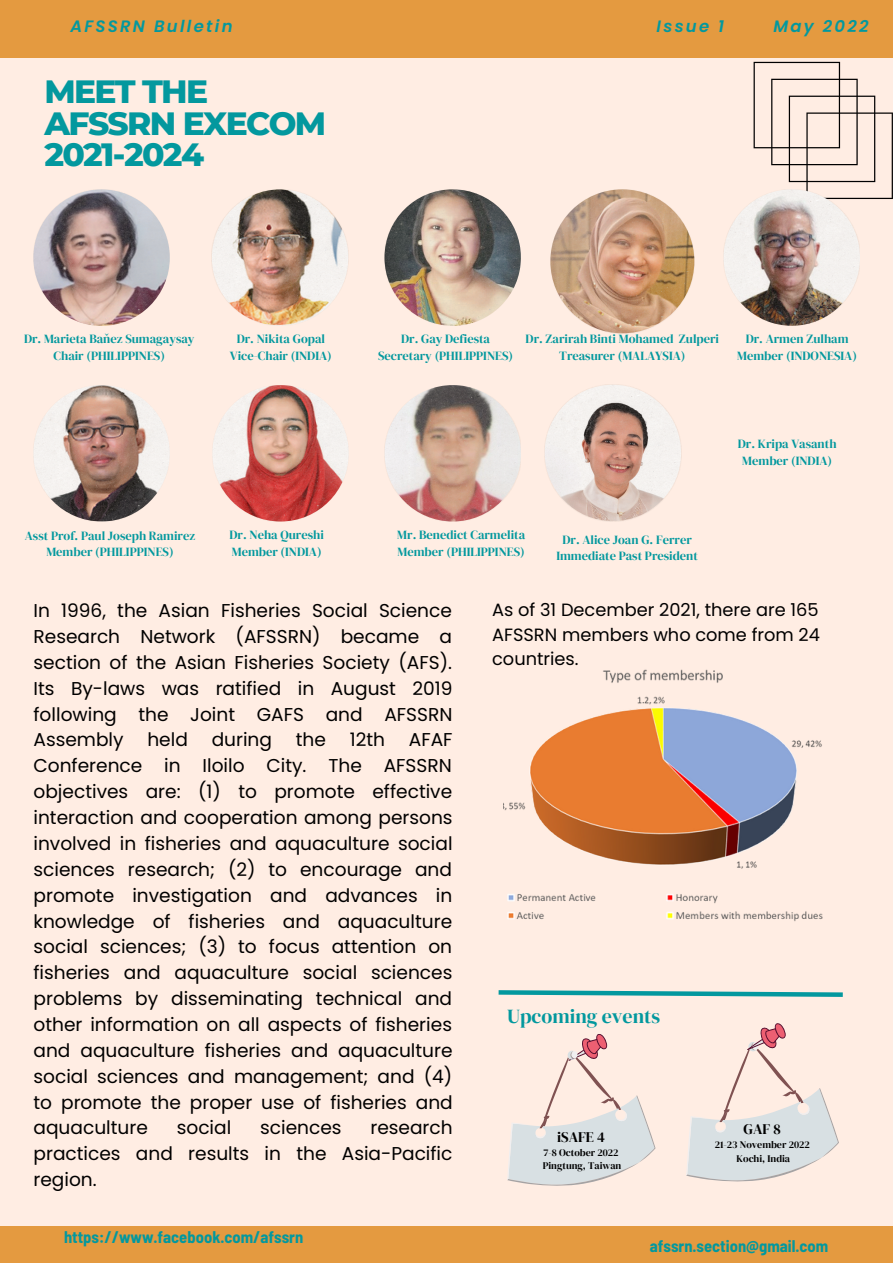
<style>
.page{position:relative;width:893px;height:1264px;background:#fff}
.page>*{position:absolute;margin:0;border:0;box-sizing:border-box;transform-origin:0 0}
.t1{font:800 32.85px/31.5px "Montserrat";letter-spacing:-.05em;color:#03989e}
.t2{font:19.95px "DM Serif Display";color:#03989e}
.t3{font:18.6px/25.8px "Poppins";color:#000;text-align:justify}
.t4{font:17.7px/24.6px "Poppins";color:#000;text-align:justify}
.t5{font:700 semi-condensed 16.5px "Barlow";color:#03989e}
.t6{font:italic 600 16.5px "Poppins";letter-spacing:.14em;color:#03989e}
.t7{font:14.55px "DM Serif Display";color:#000}
.t8{font:12.45px/16.6px "DM Serif Display";color:#03989e;text-align:center}
.t9{font:10.05px/13.4px "DM Serif Display";color:#000}
</style>
<div class="page">
<div style="left:0;top:0;width:892px;height:1262px;background:#ffede3"></div>
<img style="left:33px;top:189px;width:137px;height:137px">
<img style="left:212px;top:189px;width:136px;height:137px">
<img style="left:384px;top:189px;width:137px;height:137px">
<img style="left:33px;top:385px;width:137px;height:136px">
<img style="left:212px;top:385px;width:137px;height:136px">
<img style="left:384px;top:385px;width:137px;height:136px">
<svg style="left:753px;top:62px;width:139px;height:137px"></svg>
<div style="left:0;top:1226px;width:892px;height:36px;background:#e49a40"></div>
<div style="left:0;top:0;width:892px;height:58px;background:#e49a40"></div>
<img style="left:503px;top:669px;width:320px;height:253px">
<svg style="left:507px;top:1034px;width:148px;height:151px"></svg>
<svg style="left:498px;top:990px;width:345px;height:7px"></svg>
<img style="left:550px;top:189px;width:144px;height:144px">
<img style="left:723px;top:189px;width:136px;height:137px">
<img style="left:544px;top:385px;width:137px;height:136px">
<svg style="left:686px;top:1023px;width:152px;height:158px"></svg>
<p class="t6" style="left:70px;top:15px;width:164px">AFSSRN Bulletin</p>
<p class="t6" style="left:656px;top:15px;width:69px">Issue 1</p>
<p class="t6" style="left:773px;top:15px;width:97px">May 2022</p>
<h1 class="t1" style="left:44px;top:76px;width:283px">MEET THE<br>AFSSRN EXECOM<br>2021-2024</h1>
<p class="t8" style="left:24px;top:331px;width:172px">Dr. Marieta Baňez Sumagaysay<br>Chair (PHILIPPINES)</p>
<p class="t8" style="left:25px;top:527px;width:172px">Asst Prof. Paul Joseph Ramirez<br>Member (PHILIPPINES)</p>
<p class="t8" style="left:230px;top:331px;width:103px">Dr. Nikita Gopal<br>Vice-Chair (INDIA)</p>
<p class="t8" style="left:378px;top:331px;width:137px">Dr. Gay Defiesta<br>Secretary (PHILIPPINES)</p>
<p class="t8" style="left:525px;top:331px;width:195px">Dr. Zarirah Binti Mohamed Zulperi<br>Treasurer (MALAYSIA)</p>
<p class="t8" style="left:737px;top:331px;width:121px">Dr. Armen Zulham<br>Member (INDONESIA)</p>
<p class="t8" style="left:229px;top:526px;width:96px;text-align:left">Dr. Neha Qureshi<br>Member (INDIA)</p>
<p class="t8" style="left:397px;top:526px;width:129px;text-align:left">Mr. Benedict Carmelita<br>Member (PHILIPPINES)</p>
<p class="t8" style="left:556px;top:531px;width:143px">Dr. Alice Joan G. Ferrer<br>Immediate Past President</p>
<p class="t8" style="left:737px;top:435px;width:100px">Dr. Kripa Vasanth<br>Member (INDIA)</p>
<p class="t3" style="left:34px;top:597px;width:420px">In 1996, the Asian Fisheries Social Science Research Network (AFSSRN) became a section of the Asian Fisheries Society (AFS).<br>Its By-laws was ratified in August 2019 following the Joint GAFS and AFSSRN Assembly</p>
<p class="t3" style="left:147px;top:727px;width:42px">held</p>
<p class="t3" style="left:212px;top:727px;width:62px">during</p>
<p class="t3" style="left:296px;top:727px;width:32px">the</p>
<p class="t3" style="left:350px;top:727px;width:37px">12th</p>
<p class="t3" style="left:34px;top:727px;width:421px;text-indent:375px">AFAF Conference in Iloilo City. The AFSSRN objectives are: (1) to promote effective interaction and cooperation among persons involved in fisheries and aquaculture social sciences research; (2) to encourage and promote investigation and advances in knowledge of fisheries and aquaculture social sciences; (3) to focus attention on fisheries and aquaculture social sciences problems by disseminating technical and other information on all aspects of fisheries and aquaculture fisheries and aquaculture social sciences and management; and (4) to promote the proper use of fisheries and aquaculture</p>
<p class="t3" style="left:177px;top:1114px;width:56px">social</p>
<p class="t3" style="left:260px;top:1114px;width:83px">sciences</p>
<p class="t3" style="left:34px;top:1114px;width:420px;text-indent:337px">research practices and results in the Asia-Pacific region.</p>
<p class="t5" style="left:64px;top:1226px;width:241px">https://www.facebook.com/afssrn</p>
<p class="t4" style="left:492px;top:597px;width:329px">As of 31 December 2021, there are 165<br>AFSSRN members who come from 24 countries.</p>
<p class="t2" style="left:507px;top:1002px;width:154px">Upcoming events</p>
<p class="t7" style="left:557px;top:1126px;width:50px">iSAFE 4</p>
<p class="t9" style="left:542px;top:1145px;width:80px">7-8 October 2022<br>Pingtung, Taiwan</p>
<p class="t7" style="left:743px;top:1118px;width:39px">GAF 8</p>
<p class="t9" style="left:714px;top:1137px;width:97px;text-align:center">21-23 November 2022<br>Kochi, India</p>
<p class="t5" style="left:649px;top:1235px;width:180px">afssrn.section@gmail.com</p>
</div>
